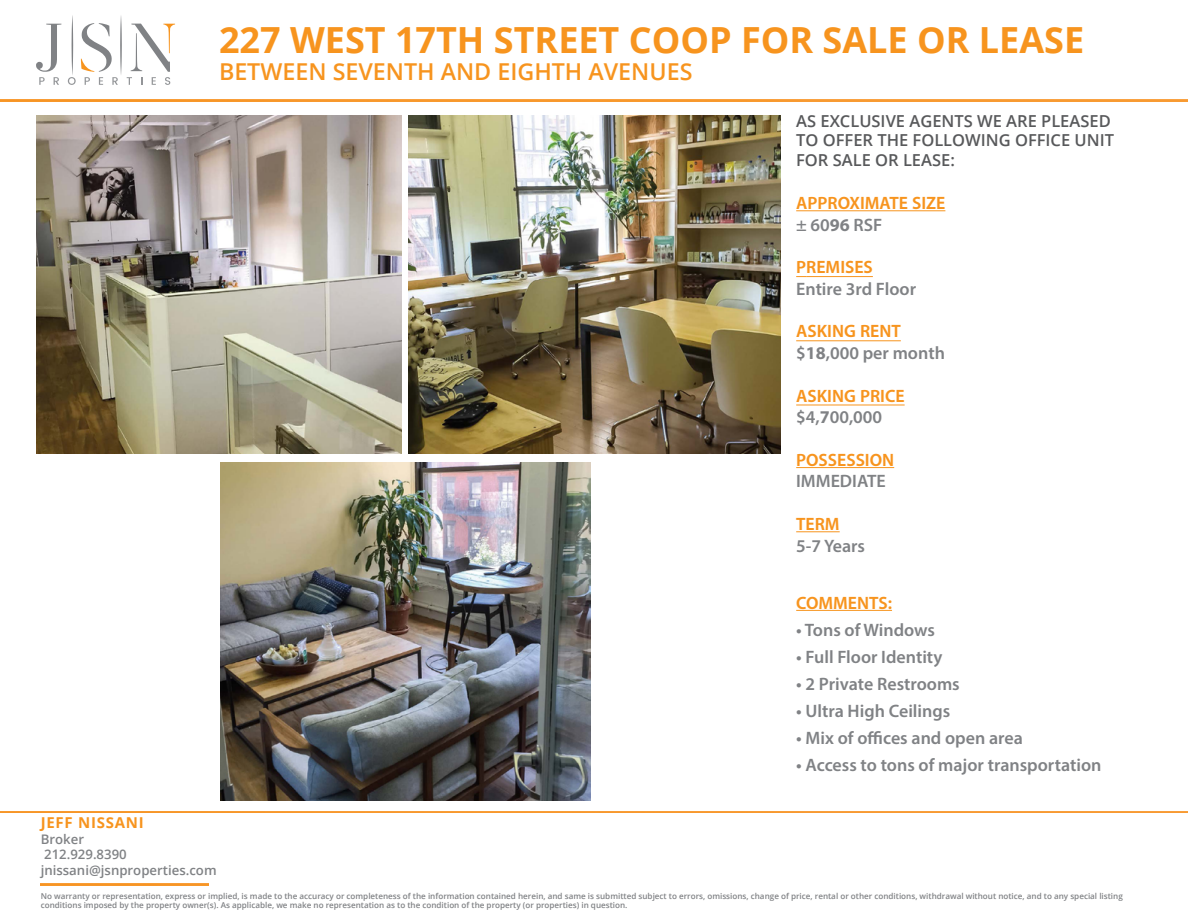
<style>
.page{position:relative;width:1188px;height:918px;background:#fff}
.page>*{position:absolute;margin:0;border:0;box-sizing:border-box;transform-origin:0 0}
.t1{font:700 36px "Open Sans";color:#f7941e}
.t2{font:600 23.25px "Open Sans";color:#f7941e}
.t3{font:600 18px "Myriad Pro";color:#808285}
.t4{font:700 18px "Myriad Set Pro";color:#f7941e}
.t5{font:600 16.5px/19.8px "Open Sans";color:#58595b}
.t6{font:700 15px "Open Sans";letter-spacing:.05em;color:#f7941e}
.t7{font:600 13.2px/15.9px "Open Sans";color:#808285}
.t8{font:600 8.1px/9.8px "Open Sans";color:#808285}
.s1{font-weight:700}
</style>
<div class="page">
<svg style="left:36px;top:24px;width:26px;height:61px"></svg>
<svg style="left:68px;top:15px;width:107px;height:70px"></svg>
<img style="left:0;top:100px;width:1188px;height:1px">
<img style="left:40px;top:884px;width:169px;height:1px">
<hr style="left:796px;top:210px;width:149px;height:1px;background:#f7941e">
<hr style="left:796px;top:467px;width:98px;height:1px;background:#f7941e">
<hr style="left:796px;top:531px;width:44px;height:1px;background:#f7941e">
<hr style="left:796px;top:405px;width:109px;height:1px;background:#f7941e">
<hr style="left:796px;top:340px;width:105px;height:1px;background:#f7941e">
<hr style="left:806px;top:276px;width:67px;height:1px;background:#f7941e">
<hr style="left:796px;top:610px;width:96px;height:1px;background:#f7941e">
<img style="left:37px;top:115px;width:364px;height:339px">
<img style="left:409px;top:115px;width:372px;height:339px">
<img style="left:221px;top:462px;width:370px;height:339px">
<img style="left:0;top:811px;width:1188px;height:2px">
<h1 class="t1" style="left:219px;top:15px;width:867px">227 WEST 17TH STREET COOP FOR SALE OR LEASE</h1>
<h2 class="t2" style="left:219px;top:56px;width:475px">BETWEEN SEVENTH AND EIGHTH AVENUES</h2>
<h3 class="t5" style="left:796px;top:110px;width:319px">AS EXCLUSIVE AGENTS WE ARE PLEASED<br>TO OFFER THE FOLLOWING OFFICE UNIT<br>FOR SALE OR LEASE:</h3>
<h3 class="t4" style="left:796px;top:189px;width:151px">APPROXIMATE SIZE</h3>
<h3 class="t3" style="left:796px;top:213px;width:88px">± 60<span class="s1">96</span> RSF</h3>
<h3 class="t4" style="left:796px;top:253px;width:78px">PREMISES</h3>
<h3 class="t3" style="left:796px;top:277px;width:121px">Entire 3rd Floor</h3>
<h3 class="t4" style="left:796px;top:317px;width:106px">ASKING RENT</h3>
<h3 class="t3" style="left:796px;top:342px;width:150px">$<span class="s1">18</span>,000 per month</h3>
<h3 class="t4" style="left:796px;top:382px;width:110px">ASKING PRICE</h3>
<h3 class="t3" style="left:796px;top:406px;width:88px">$4,<span class="s1">7</span>00,000</h3>
<h3 class="t4" style="left:796px;top:446px;width:100px">POSSESSION</h3>
<h3 class="t3" style="left:796px;top:470px;width:91px">IMMEDIATE</h3>
<h3 class="t4" style="left:796px;top:510px;width:45px">TERM</h3>
<h3 class="t3" style="left:796px;top:534px;width:70px">5-7 Years</h3>
<h3 class="t4" style="left:796px;top:588px;width:97px">COMMENTS:</h3>
<h3 class="t3" style="left:796px;top:618px;width:140px">• Tons of Windows</h3>
<h3 class="t3" style="left:796px;top:645px;width:148px">• Full Floor Identity</h3>
<h3 class="t3" style="left:796px;top:672px;width:165px">• 2 Private Restrooms</h3>
<h3 class="t3" style="left:796px;top:699px;width:156px">• Ultra High Ceilings</h3>
<h3 class="t3" style="left:796px;top:726px;width:228px">• Mix of offices and open area</h3>
<h3 class="t3" style="left:796px;top:753px;width:307px">• Access to tons of major transportation</h3>
<h3 class="t6" style="left:41px;top:812px;width:105px">JEFF NISSANI</h3>
<h3 class="t7" style="left:41px;top:831px;width:177px">Broker<br>212.929.8390 jnissani@jsnproperties.com</h3>
<p class="t8" style="left:41px;top:891px;width:1084px">No warranty or representation, express or implied, is made to the accuracy or completeness of the information contained herein, and same is submitted subject to errors, omissions, change of price, rental or other conditions, withdrawal without notice, and to any special listing conditions imposed by the property owner(s). As applicable, we make no representation as to the condition of the property (or properties) in question.</p>
</div>
